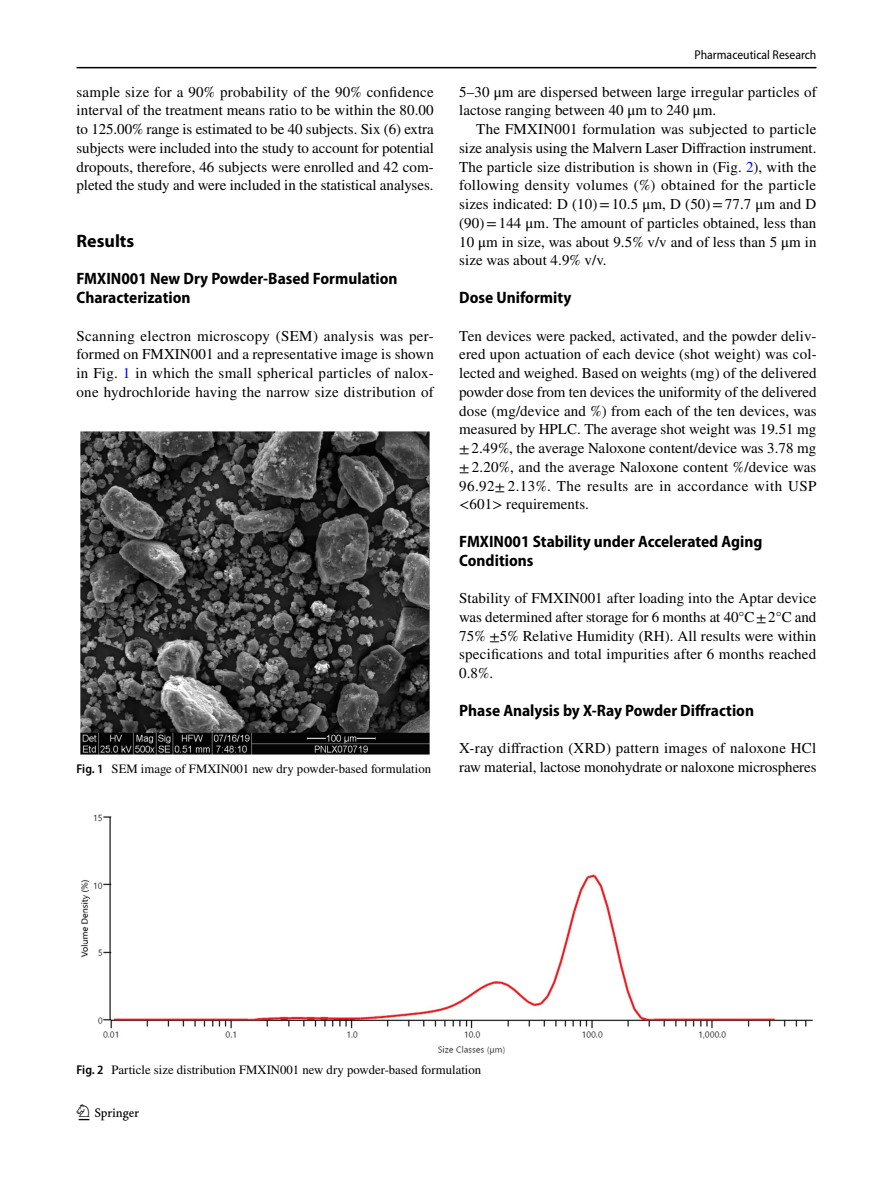
<style>
.page{position:relative;width:893px;height:1187px;background:#fff}
.page>*{position:absolute;margin:0;border:0;box-sizing:border-box;transform-origin:0 0}
.t1{font:22.5px "Springnew Regular 2";color:#000}
.t2{font:700 18px "Myriad Pro";color:#000}
.t3{font:700 semi-condensed 16.5px/18.8px "Myriad Pro";color:#000}
.t4{font:15px/18.8px "STIX";letter-spacing:.005em;color:#000;text-align:justify}
.t5{font:12.75px "STIX";color:#000}
.t6{font:semi-condensed 12.75px "Myriad Pro";color:#000}
.s1{color:#00f}
.s2{font-family:"Myriad Pro";font-weight:600;font-stretch:semi-condensed}
</style>
<div class="page">
<hr style="left:77px;top:67px;width:739px;height:1px;background:#000">
<img style="left:81px;top:431px;width:348px;height:323px">
<img style="left:81px;top:814px;width:731px;height:241px">
<p class="t4" style="left:77px;top:83px;width:359px">sample size for a 90% probability of the 90% confidence interval of the treatment means ratio to be within the 80.00 to 125.00% range is estimated to be 40 subjects. Six (6) extra subjects were included into the study to account for potential dropouts, therefore, 46 subjects were enrolled and 42 com&shy;pleted the study and were included in the statistical analyses.</p>
<p class="t2" style="left:77px;top:229px;width:59px">Results</p>
<p class="t3" style="left:77px;top:269px;width:323px">FMXIN001 New Dry Powder‑Based Formulation<br>Characterization</p>
<p class="t4" style="left:77px;top:327px;width:359px">Scanning electron microscopy (SEM) analysis was per&shy;formed on FMXIN001 and a representative image is shown in Fig. <span class="s1">1</span> in which the small spherical particles of nalox&shy;one hydrochloride having the narrow size distribution of</p>
<p class="t6" style="left:694px;top:48px;width:123px">Pharmaceutical Research</p>
<p class="t4" style="left:459px;top:83px;width:359px">5–30 μm are dispersed between large irregular particles of lactose ranging between 40 μm to 240 μm.</p>
<p class="t4" style="left:459px;top:121px;width:359px;text-indent:17px">The FMXIN001 formulation was subjected to particle size analysis using the Malvern Laser Diffraction instrument.<br>The particle size distribution is shown in (Fig. <span class="s1">2</span>), with the following density volumes (%) obtained for the particle sizes indicated: D (10)=10.5 μm, D (50)=77.7 μm and D (90)=144 μm. The amount of particles obtained, less than 10 μm in size, was about 9.5% v/v and of less than 5 μm in size was about 4.9% v/v.</p>
<p class="t3" style="left:459px;top:288px;width:114px">Dose Uniformity</p>
<p class="t4" style="left:459px;top:327px;width:359px">Ten devices were packed, activated, and the powder deliv&shy;ered upon actuation of each device (shot weight) was col&shy;lected and weighed. Based on weights (mg) of the delivered powder dose from ten devices the uniformity of the delivered dose (mg/device and %) from each of the ten devices, was measured by HPLC. The average shot weight was 19.51 mg ±2.49%, the average Naloxone content/device was 3.78 mg ±2.20%, and the average Naloxone content %/device was 96.92± 2.13%. The results are in accordance with USP &lt;601&gt; requirements.</p>
<p class="t3" style="left:459px;top:532px;width:305px">FMXIN001 Stability under Accelerated Aging<br>Conditions</p>
<p class="t4" style="left:459px;top:589px;width:359px">Stability of FMXIN001 after loading into the Aptar device was determined after storage for 6 months at 40°C±2°C and 75% ±5% Relative Humidity (RH). All results were within specifications and total impurities after 6 months reached 0.8%.</p>
<p class="t3" style="left:459px;top:701px;width:296px">Phase Analysis by X‑Ray Powder Diffraction</p>
<p class="t4" style="left:459px;top:739px;width:359px">X-ray diffraction (XRD) pattern images of naloxone HCl</p>
<p class="t5" style="left:77px;top:759px;width:356px"><span class="s2">Fig. 1</span> SEM image of FMXIN001 new dry powder-based formulation</p>
<p class="t4" style="left:459px;top:758px;width:359px">raw material, lactose monohydrate or naloxone microspheres</p>
<p class="t5" style="left:77px;top:1060px;width:406px"><span class="s2">Fig. 2</span> Particle size distribution FMXIN001 new dry powder-based formulation</p>
<h1 class="t1" style="left:79px;top:1104px;width:62px">1 3</h1>
</div>
